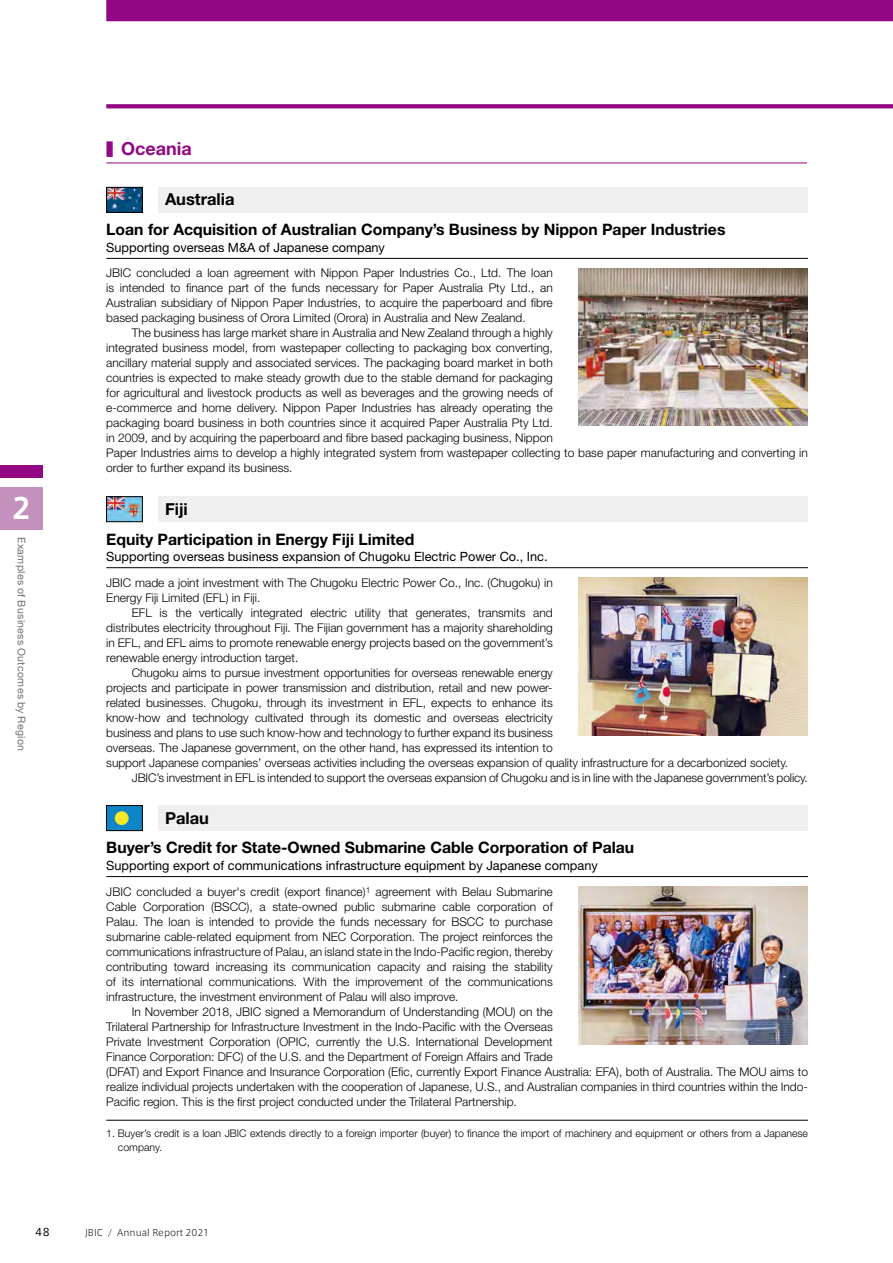
<style>
.page{position:relative;width:893px;height:1263px;background:#fff}
.page>*{position:absolute;margin:0;border:0;box-sizing:border-box;transform-origin:0 0}
.t1{font:700 28.5px "Axis Std";color:#fff}
.t2{font:700 18px "Helvetica Neue LT Std";color:#920783}
.t3{font:700 16.5px "Helvetica Neue LT Std";color:#000}
.t4{font:700 15.75px "Helvetica Neue LT Std";color:#000}
.t5{font:12.75px "Helvetica Neue LT Std";color:#000}
.t6{font:300 12px/15px "Helvetica Neue LT Std";color:#000;text-align:justify}
.t7{font:300 10.5px/13.5px "Helvetica Neue LT Std";color:#000}
.t8{font:10.5px "Helvetica Neue LT Std";letter-spacing:.03em;color:#727171}
.t9{font:10.5px "Axis Latin Pro";color:#000}
.t10{font:300 9px "Axis Latin Pro";color:#000}
.s1{font-family:"UD Shin Go NT Pr 6 N";font-weight:400}
</style>
<div class="page">
<div style="left:0;top:487px;width:43px;height:43px;background:#c490be"></div>
<div style="left:0;top:465px;width:43px;height:13px;background:#920783"></div>
<hr style="left:106px;top:163px;width:701px;height:1px;background:#920783">
<svg style="left:106px;top:187px;width:37px;height:26px"></svg>
<div style="left:159px;top:187px;width:649px;height:26px;background:#efefef"></div>
<hr style="left:106px;top:258px;width:702px;height:1px;background:#000">
<img style="left:578px;top:268px;width:230px;height:157px">
<svg style="left:106px;top:496px;width:37px;height:26px"></svg>
<div style="left:159px;top:496px;width:649px;height:26px;background:#efefef"></div>
<hr style="left:106px;top:567px;width:702px;height:1px;background:#000">
<img style="left:578px;top:578px;width:230px;height:157px">
<svg style="left:106px;top:805px;width:37px;height:26px"></svg>
<div style="left:159px;top:805px;width:649px;height:26px;background:#efefef"></div>
<hr style="left:106px;top:876px;width:702px;height:1px;background:#000">
<img style="left:578px;top:887px;width:230px;height:157px">
<svg style="left:106px;top:104px;width:787px;height:4px;background:#961288"></svg>
<div style="left:106px;top:0;width:787px;height:21px;background:#920783"></div>
<hr style="left:106px;top:1120px;width:702px;height:1px;background:#000">
<h1 class="t1" style="left:12px;top:486px;width:21px">2</h1>
<p class="t8" style="left:28px;top:537px;width:216px;rotate:90deg">Examples of Business Outcomes by Region</p>
<h2 class="t2" style="left:106px;top:138px;width:87px"><span class="s1">■</span> Oceania</h2>
<h3 class="t3" style="left:165px;top:189px;width:71px">Australia</h3>
<h3 class="t4" style="left:106px;top:220px;width:621px">Loan for Acquisition of Australian Company’s Business by Nippon Paper Industries</h3>
<p class="t5" style="left:106px;top:240px;width:280px">Supporting overseas M&amp;A of Japanese company</p>
<p class="t6" style="left:106px;top:265px;width:448px">JBIC concluded a loan agreement with Nippon Paper Industries Co., Ltd. The loan is intended to finance part of the funds necessary for Paper Australia Pty Ltd., an Australian subsidiary of Nippon Paper Industries, to acquire the paperboard and fibre based packaging business of Orora Limited (Orora) in Australia and New Zealand.</p>
<p class="t6" style="left:106px;top:325px;width:703px;text-align:left;text-indent:26px">The business has large market share in Australia and New Zealand through a highly<br>integrated business model, from wastepaper collecting to packaging box converting,<br>ancillary material supply and associated services. The packaging board market in both<br>countries is expected to make steady growth due to the stable demand for packaging<br>for agricultural and livestock products as well as beverages and the growing needs of<br>e-commerce and home delivery. Nippon Paper Industries has already operating the<br>packaging board business in both countries since it acquired Paper Australia Pty Ltd.<br>in 2009, and by acquiring the paperboard and fibre based packaging business, Nippon<br>Paper Industries aims to develop a highly integrated system from wastepaper collecting to base paper manufacturing and converting in order to further expand its business.</p>
<h3 class="t3" style="left:165px;top:498px;width:24px">Fiji</h3>
<h3 class="t4" style="left:106px;top:529px;width:310px">Equity Participation in Energy Fiji Limited</h3>
<p class="t5" style="left:106px;top:549px;width:443px">Supporting overseas business expansion of Chugoku Electric Power Co., Inc.</p>
<p class="t6" style="left:106px;top:575px;width:448px">JBIC made a joint investment with The Chugoku Electric Power Co., Inc. (Chugoku) in<br>Energy Fiji Limited (EFL) in Fiji.</p>
<p class="t6" style="left:106px;top:605px;width:448px;text-indent:26px">EFL is the vertically integrated electric utility that generates, transmits and distributes electricity throughout Fiji. The Fijian government has a majority shareholding in EFL, and EFL aims to promote renewable energy projects based on the government’s renewable energy introduction target.</p>
<p class="t6" style="left:132px;top:665px;width:422px">Chugoku aims to pursue investment opportunities for overseas renewable energy</p>
<p class="t6" style="left:106px;top:680px;width:448px">projects and participate in power transmission and distribution, retail and new power-</p>
<p class="t6" style="left:106px;top:695px;width:448px">related businesses. Chugoku, through its investment in EFL, expects to enhance its</p>
<p class="t6" style="left:106px;top:710px;width:448px">know-how and technology cultivated through its domestic and overseas electricity</p>
<p class="t6" style="left:106px;top:725px;width:448px">business and plans to use such know-how and technology to further expand its business</p>
<p class="t6" style="left:106px;top:740px;width:448px">overseas. The Japanese government, on the other hand, has expressed its intention to</p>
<p class="t6" style="left:106px;top:755px;width:683px">support Japanese companies’ overseas activities including the overseas expansion of quality infrastructure for a decarbonized society.</p>
<p class="t6" style="left:132px;top:770px;width:678px">JBIC’s investment in EFL is intended to support the overseas expansion of Chugoku and is in line with the Japanese government’s policy.</p>
<h3 class="t3" style="left:165px;top:807px;width:45px">Palau</h3>
<h3 class="t4" style="left:106px;top:838px;width:529px">Buyer’s Credit for State-Owned Submarine Cable Corporation of Palau</h3>
<p class="t5" style="left:106px;top:858px;width:493px">Supporting export of communications infrastructure equipment by Japanese company</p>
<p class="t6" style="left:106px;top:883px;width:448px">JBIC concluded a buyer's credit (export finance)<sup>1</sup> agreement with Belau Submarine Cable Corporation (BSCC), a state-owned public submarine cable corporation of Palau. The loan is intended to provide the funds necessary for BSCC to purchase submarine cable-related equipment from NEC Corporation. The project reinforces the communications infrastructure of Palau, an island state in the Indo-Pacific region, thereby contributing toward increasing its communication capacity and raising the stability of its international communications. With the improvement of the communications infrastructure, the investment environment of Palau will also improve.</p>
<p class="t6" style="left:106px;top:1003px;width:703px;text-align:left;text-indent:26px">In November 2018, JBIC signed a Memorandum of Understanding (MOU) on the<br>Trilateral Partnership for Infrastructure Investment in the Indo-Pacific with the Overseas<br>Private Investment Corporation (OPIC, currently the U.S. International Development<br>Finance Corporation: DFC) of the U.S. and the Department of Foreign Affairs and Trade<br>(DFAT) and Export Finance and Insurance Corporation (Efic, currently Export Finance Australia: EFA), both of Australia. The MOU aims to realize individual projects undertaken with the cooperation of Japanese, U.S., and Australian companies in third countries within the Indo-Pacific region. This is the first project conducted under the Trilateral Partnership.</p>
<p class="t7" style="left:118px;top:1127px;width:691px;text-indent:-12px">1. Buyer’s credit is a loan JBIC extends directly to a foreign importer (buyer) to finance the import of machinery and equipment or others from a Japanese company.</p>
<p class="t9" style="left:35px;top:1225px;width:16px">48</p>
<p class="t10" style="left:85px;top:1227px;width:126px">JBIC / Annual Report 2021</p>
</div>
